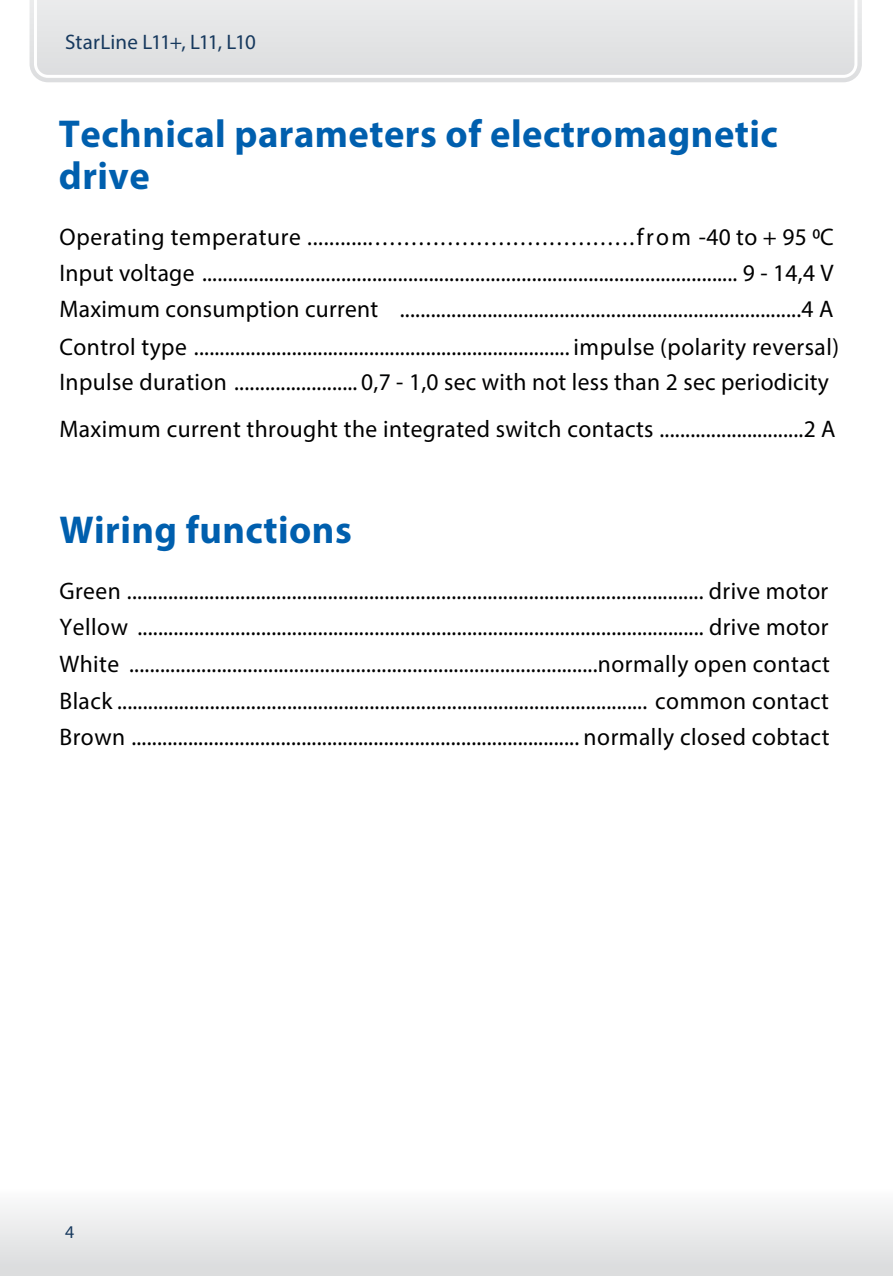
<style>
.page{position:relative;width:893px;height:1276px;background:#fff}
.page>*{position:absolute;margin:0;border:0;box-sizing:border-box;transform-origin:0 0}
.t1{font:700 39px/42px "Myriad Pro";letter-spacing:.01em;color:#005fae}
.t2{font:24px/36.3px "Myriad Pro";letter-spacing:.02em;color:#000101}
.t3{font:21px "Myriad Pro";letter-spacing:-.005em;color:#17395e}
.t4{font:18px "Myriad Pro";color:#17395e}
</style>
<div class="page">
<svg style="left:30px;top:0;width:832px;height:82px"></svg>
<div style="left:32px;top:0;width:827px;height:79px;background:#e4e5e6"></div>
<div style="left:0;top:1181px;width:893px;height:95px;background:linear-gradient(to bottom,#fff,#d8d9db)"></div>
<p class="t3" style="left:65px;top:29px;width:192px">StarLine L11+, L11, L10</p>
<h1 class="t1" style="left:59px;top:111px;width:721px">Technical parameters of electromagnetic drive</h1>
<p class="t2" style="left:60px;top:218px;width:781px">Operating temperature ................................................from -40 to + 95 0С Input voltage ........................................................................................................ 9 - 14,4 V Maximum consumption current ..............................................................................4 А Control type ......................................................................... impulse (polarity reversal)<br>Inpulse duration ........................ 0,7 - 1,0 sec with not less than 2 sec periodicity</p>
<p class="t2" style="left:60px;top:411px;width:777px">Maximum current throught the integrated switch contacts ............................2 А</p>
<h1 class="t1" style="left:60px;top:508px;width:294px">Wiring functions</h1>
<p class="t2" style="left:60px;top:572px;width:772px;text-align:justify">Green ................................................................................................................ drive motor Yellow .............................................................................................................. drive motor White ...........................................................................................normally open contact Black ....................................................................................................... common contact Brown ....................................................................................... normally closed cobtact</p>
<p class="t4" style="left:65px;top:1221px;width:11px">4</p>
</div>
